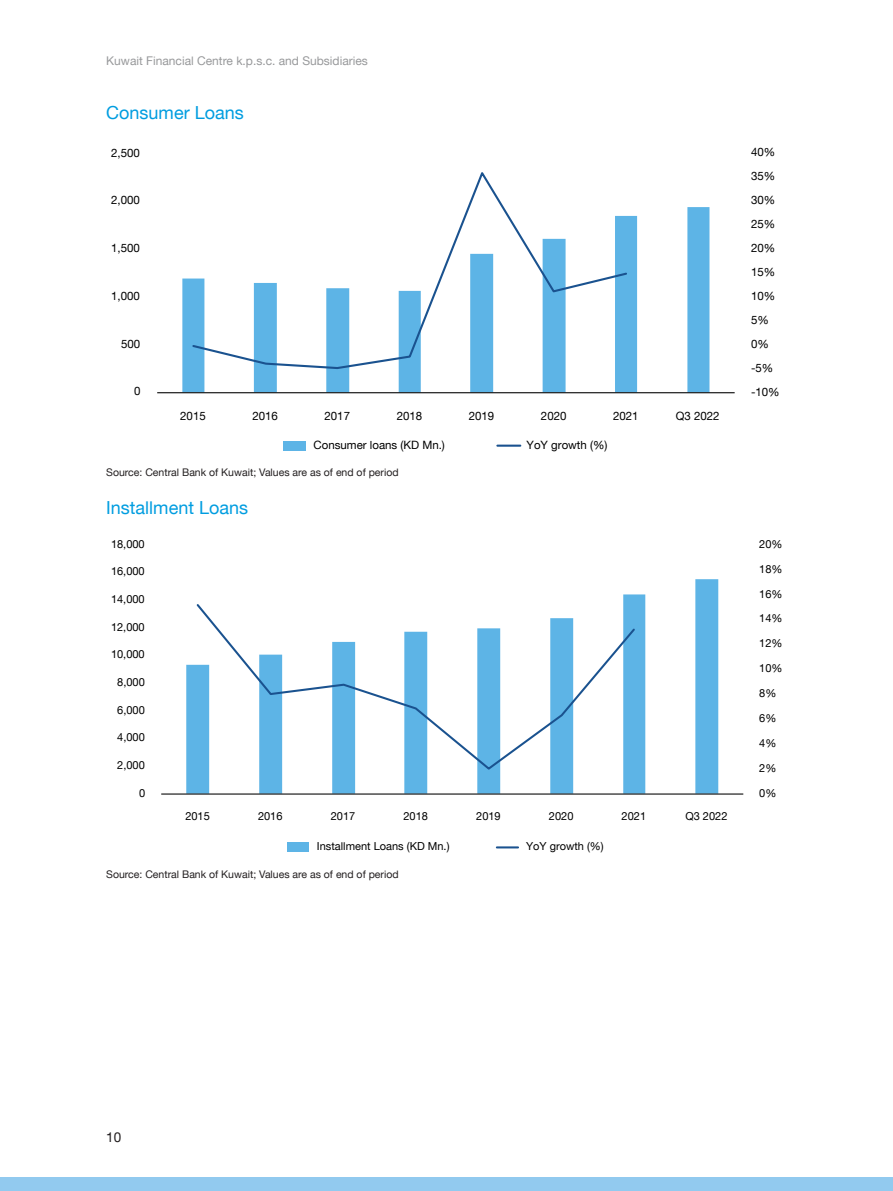
<style>
.page{position:relative;width:893px;height:1191px;background:#fff}
.page>*{position:absolute;margin:0;border:0;box-sizing:border-box;transform-origin:0 0}
.t1{font:18px "Helvetica Neue LT Arabic";color:#009de0}
.t2{font:13.5px "Helvetica Neue LT Arabic";color:#231f20}
.t3{font:12px "Helvetica Neue LT Arabic";color:#98999b}
.t4{font:11.4px "Helvetica Neue LT Arabic";color:#000}
.t5{font:10.95px "Helvetica Neue LT Arabic";color:#000}
.t6{font:10.5px "Helvetica Neue LT Arabic";color:#231f20}
</style>
<div class="page">
<div style="left:0;top:1177px;width:893px;height:14px;background:#92caef"></div>
<svg style="left:182px;top:207px;width:527px;height:185px"></svg>
<hr style="left:157px;top:392px;width:578px;height:1px;background:#000">
<svg style="left:191px;top:172px;width:438px;height:198px"></svg>
<div style="left:283px;top:441px;width:23px;height:9px;background:#5db4e6"></div>
<hr style="left:497px;top:444px;width:23px;height:3px;background:#1a528f">
<svg style="left:186px;top:579px;width:532px;height:214px"></svg>
<hr style="left:161px;top:793px;width:582px;height:1px;background:#000">
<svg style="left:195px;top:602px;width:442px;height:169px"></svg>
<div style="left:288px;top:842px;width:21px;height:10px;background:#5db4e6"></div>
<hr style="left:497px;top:846px;width:21px;height:2px;background:#1a528f">
<p class="t3" style="left:106px;top:54px;width:263px">Kuwait Financial Centre k.p.s.c. and Subsidiaries</p>
<p class="t1" style="left:106px;top:102px;width:139px">Consumer Loans</p>
<p class="t4" style="left:111px;top:146px;width:30px">2,500</p>
<p class="t4" style="left:111px;top:194px;width:30px">2,000</p>
<p class="t4" style="left:111px;top:241px;width:30px">1,500</p>
<p class="t4" style="left:111px;top:289px;width:30px">1,000</p>
<p class="t4" style="left:121px;top:337px;width:21px">500</p>
<p class="t4" style="left:134px;top:385px;width:8px">0</p>
<p class="t4" style="left:180px;top:409px;width:27px">2015</p>
<p class="t4" style="left:252px;top:409px;width:27px">2016</p>
<p class="t4" style="left:325px;top:409px;width:27px">2017</p>
<p class="t4" style="left:397px;top:409px;width:27px">2018</p>
<p class="t4" style="left:469px;top:409px;width:27px">2019</p>
<p class="t4" style="left:541px;top:409px;width:27px">2020</p>
<p class="t4" style="left:613px;top:409px;width:27px">2021</p>
<p class="t4" style="left:676px;top:409px;width:45px">Q3 2022</p>
<p class="t4" style="left:314px;top:438px;width:133px">Consumer loans (KD Mn.)</p>
<p class="t4" style="left:527px;top:438px;width:82px">YoY growth (%)</p>
<p class="t6" style="left:106px;top:466px;width:294px">Source: Central Bank of Kuwait; Values are as of end of period</p>
<p class="t1" style="left:106px;top:497px;width:143px">Installment Loans</p>
<p class="t5" style="left:111px;top:537px;width:35px">18,000</p>
<p class="t5" style="left:111px;top:565px;width:35px">16,000</p>
<p class="t5" style="left:111px;top:593px;width:35px">14,000</p>
<p class="t5" style="left:111px;top:620px;width:35px">12,000</p>
<p class="t5" style="left:111px;top:648px;width:35px">10,000</p>
<p class="t5" style="left:117px;top:676px;width:29px">8,000</p>
<p class="t5" style="left:117px;top:703px;width:29px">6,000</p>
<p class="t5" style="left:117px;top:731px;width:29px">4,000</p>
<p class="t5" style="left:117px;top:759px;width:29px">2,000</p>
<p class="t5" style="left:139px;top:786px;width:8px">0</p>
<p class="t5" style="left:185px;top:810px;width:26px">2015</p>
<p class="t5" style="left:258px;top:810px;width:26px">2016</p>
<p class="t5" style="left:331px;top:810px;width:26px">2017</p>
<p class="t5" style="left:403px;top:810px;width:26px">2018</p>
<p class="t5" style="left:476px;top:810px;width:26px">2019</p>
<p class="t5" style="left:549px;top:810px;width:26px">2020</p>
<p class="t5" style="left:622px;top:810px;width:26px">2021</p>
<p class="t5" style="left:685px;top:810px;width:44px">Q3 2022</p>
<p class="t5" style="left:317px;top:840px;width:134px">Installment Loans (KD Mn.)</p>
<p class="t5" style="left:526px;top:840px;width:79px">YoY growth (%)</p>
<p class="t6" style="left:106px;top:868px;width:294px">Source: Central Bank of Kuwait; Values are as of end of period</p>
<p class="t4" style="left:751px;top:146px;width:26px">40%</p>
<p class="t4" style="left:751px;top:170px;width:26px">35%</p>
<p class="t4" style="left:751px;top:194px;width:26px">30%</p>
<p class="t4" style="left:751px;top:218px;width:26px">25%</p>
<p class="t4" style="left:751px;top:241px;width:26px">20%</p>
<p class="t4" style="left:751px;top:265px;width:26px">15%</p>
<p class="t4" style="left:751px;top:289px;width:26px">10%</p>
<p class="t4" style="left:751px;top:313px;width:19px">5%</p>
<p class="t4" style="left:751px;top:337px;width:19px">0%</p>
<p class="t4" style="left:751px;top:361px;width:24px">-5%</p>
<p class="t4" style="left:751px;top:385px;width:30px">-10%</p>
<p class="t5" style="left:759px;top:537px;width:25px">20%</p>
<p class="t5" style="left:759px;top:562px;width:25px">18%</p>
<p class="t5" style="left:759px;top:587px;width:25px">16%</p>
<p class="t5" style="left:759px;top:612px;width:25px">14%</p>
<p class="t5" style="left:759px;top:637px;width:25px">12%</p>
<p class="t5" style="left:759px;top:662px;width:25px">10%</p>
<p class="t5" style="left:759px;top:687px;width:19px">8%</p>
<p class="t5" style="left:759px;top:712px;width:19px">6%</p>
<p class="t5" style="left:759px;top:736px;width:19px">4%</p>
<p class="t5" style="left:759px;top:761px;width:19px">2%</p>
<p class="t5" style="left:759px;top:786px;width:19px">0%</p>
<p class="t2" style="left:106px;top:1129px;width:17px">10</p>
</div>
